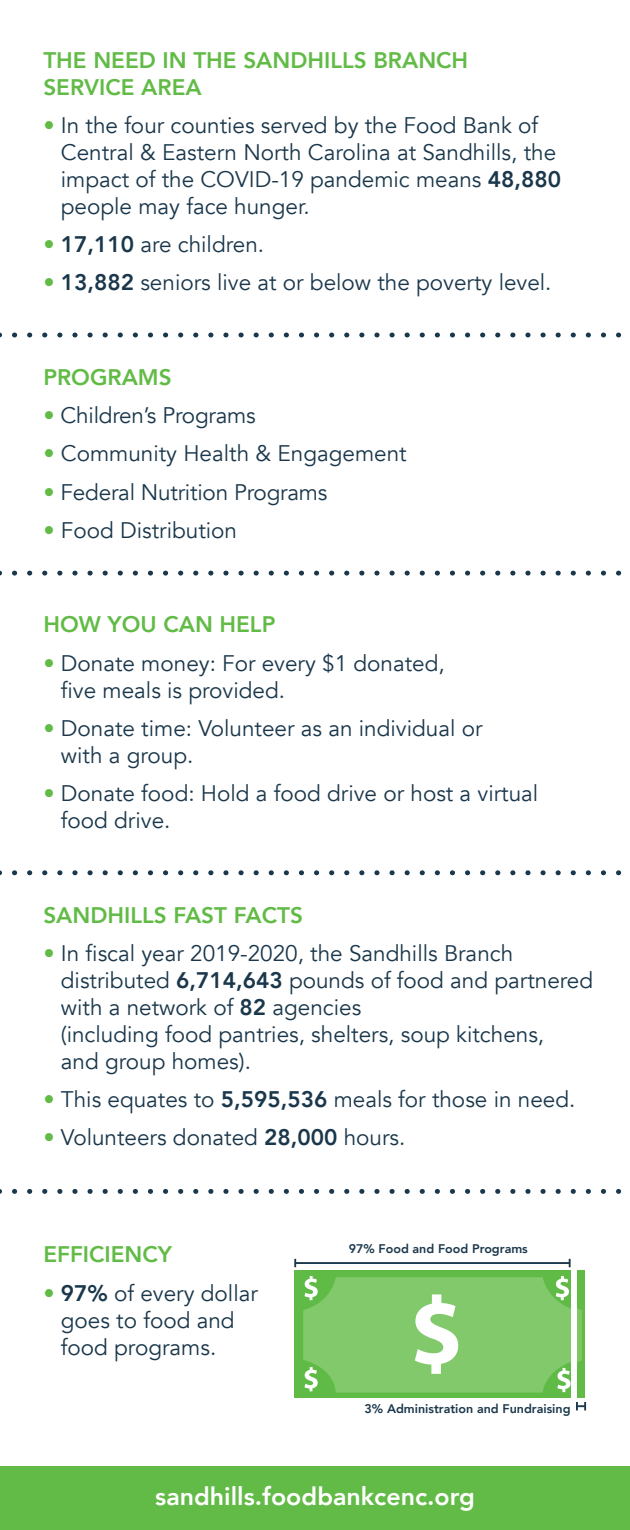
<style>
.page{position:relative;width:630px;height:1530px;background:#fff}
.page>*{position:absolute;margin:0;border:0;box-sizing:border-box;transform-origin:0 0}
.t1{font:800 25px "Avenir";color:#fff}
.t2{font:22.5px/27px "Avenir";color:#1a374b}
.t3{font:800 22.5px/27px "Avenir";color:#62bb46}
.t4{font:800 12.5px "Avenir";color:#1a374b}
.s1{color:#62bb46}
.s2{font-weight:800}
</style>
<div class="page">
<div style="left:0;top:1466px;width:630px;height:64px;background:#62bb46"></div>
<svg style="left:0;top:332px;width:622px;height:6px"></svg>
<svg style="left:0;top:571px;width:622px;height:5px"></svg>
<svg style="left:0;top:870px;width:622px;height:5px"></svg>
<svg style="left:0;top:1189px;width:622px;height:5px"></svg>
<div style="left:294px;top:1270px;width:277px;height:128px;background:#60bb46"></div>
<svg style="left:303px;top:1276px;width:268px;height:117px;background:#87cb73"></svg>
<div style="left:577px;top:1270px;width:8px;height:128px;background:#62bb46"></div>
<svg style="left:577px;top:1308px;width:5px;height:54px"></svg>
<hr style="left:295px;top:1262px;width:275px;height:2px;background:#1a374b">
<svg style="left:294px;top:1259px;width:2px;height:8px"></svg>
<svg style="left:569px;top:1259px;width:2px;height:8px"></svg>
<svg style="left:576px;top:1402px;width:10px;height:8px"></svg>
<p class="t3" style="left:43px;top:46px;width:426px">THE NEED IN THE SANDHILLS BRANCH<br>SERVICE AREA</p>
<p class="t2" style="left:61px;top:112px;width:502px;text-indent:-18px"><span class="s1">•</span> In the four counties served by the Food Bank of Central &amp; Eastern North Carolina at Sandhills, the impact of the COVID-19 pandemic means <span class="s2">48,880 </span>people may face hunger.</p>
<p class="t2" style="left:43px;top:231px;width:222px"><span class="s1">•</span> <span class="s2">17,110</span> are children.</p>
<p class="t2" style="left:43px;top:269px;width:510px"><span class="s1">•</span> <span class="s2">13,882</span> seniors live at or below the poverty level.</p>
<p class="t3" style="left:43px;top:363px;width:130px">PROGRAMS</p>
<p class="t2" style="left:43px;top:402px;width:214px"><span class="s1">•</span> Children’s Programs</p>
<p class="t2" style="left:43px;top:440px;width:365px"><span class="s1">•</span> Community Health &amp; Engagement</p>
<p class="t2" style="left:43px;top:479px;width:286px"><span class="s1">•</span> Federal Nutrition Programs</p>
<p class="t2" style="left:43px;top:517px;width:195px"><span class="s1">•</span> Food Distribution</p>
<p class="t3" style="left:43px;top:611px;width:234px">HOW YOU CAN HELP</p>
<p class="t2" style="left:61px;top:650px;width:385px;text-indent:-18px"><span class="s1">•</span> Donate money: For every $1 donated, five meals is provided.</p>
<p class="t2" style="left:61px;top:715px;width:423px;text-indent:-18px"><span class="s1">•</span> Donate time: Volunteer as an individual or with a group.</p>
<p class="t2" style="left:61px;top:780px;width:479px;text-indent:-18px"><span class="s1">•</span> Donate food: Hold a food drive or host a virtual food drive.</p>
<p class="t3" style="left:43px;top:901px;width:261px">SANDHILLS FAST FACTS</p>
<p class="t2" style="left:61px;top:940px;width:534px;text-indent:-18px"><span class="s1">•</span> In fiscal year 2019-2020, the Sandhills Branch distributed <span class="s2">6,714,643</span> pounds of food and partnered with a network of <span class="s2">82</span> agencies<br>(including food pantries, shelters, soup kitchens,<br>and group homes).</p>
<p class="t2" style="left:43px;top:1086px;width:534px"><span class="s1">•</span> This equates to <span class="s2">5,595,536</span> meals for those in need.</p>
<p class="t2" style="left:43px;top:1124px;width:364px"><span class="s1">•</span> Volunteers donated <span class="s2">28,000</span> hours.</p>
<p class="t3" style="left:43px;top:1241px;width:130px">EFFICIENCY</p>
<p class="t2" style="left:61px;top:1280px;width:199px;text-indent:-18px"><span class="s1">•</span> <span class="s2">97%</span> of every dollar goes to food and food programs.</p>
<p class="t4" style="left:349px;top:1238px;width:181px">97% Food and Food Programs</p>
<p class="t4" style="left:365px;top:1399px;width:208px">3% Administration and Fundraising</p>
<p class="t1" style="left:155px;top:1477px;width:321px">sandhills.foodbankcenc.org</p>
</div>
